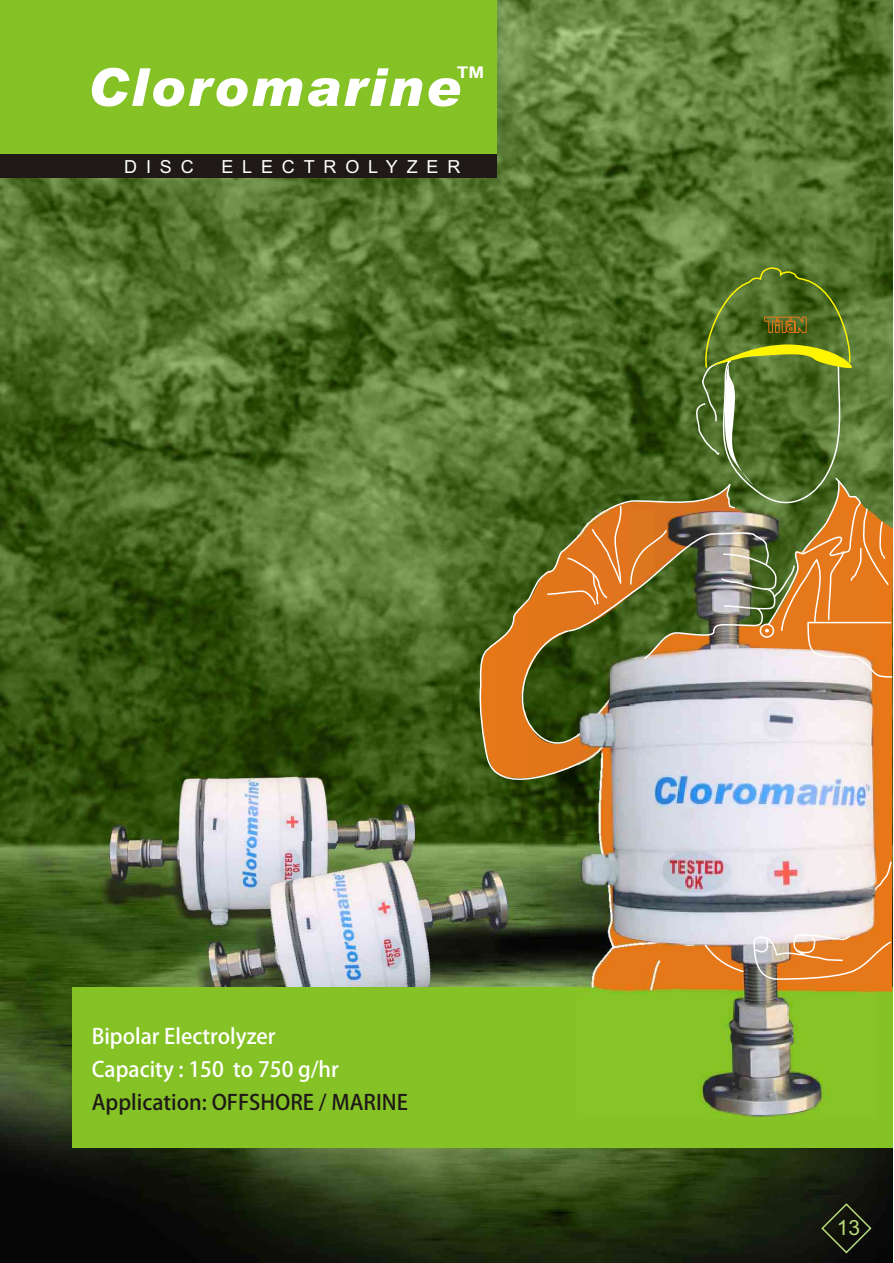
<style>
.page{position:relative;width:894px;height:1263px;background:#fff}
.page>*{position:absolute;margin:0;border:0;box-sizing:border-box;transform-origin:0 0}
.t1{font:italic 900 52.5px "Arial";letter-spacing:.045em;color:#fff}
.t2{font:21px/32.8px "Adobe Heiti Std";color:#fff}
.t3{font:21px "Adobe Heiti Std";color:#1f1a17}
.t4{font:21px "Arial";color:#b8db7d}
.t5{font:18px "Arial";letter-spacing:.49em;color:#fff}
.t6{font:700 16.2px "Arial";color:#fff;scale:1.17 1}
</style>
<div class="page">
<img style="left:0;top:0;width:893px;height:1263px">
<img style="left:100px;top:852px;width:75px;height:77px">
<img style="left:109px;top:776px;width:306px;height:151px">
<img style="left:175px;top:892px;width:22px;height:95px">
<img style="left:197px;top:842px;width:308px;height:145px">
<div style="left:72px;top:987px;width:821px;height:161px;background:#85c226"></div>
<div style="left:0;top:0;width:496px;height:156px;background:#85c226"></div>
<div style="left:0;top:154px;width:496px;height:23px;background:#1f1a17"></div>
<svg style="left:477px;top:482px;width:28px;height:316px;background:#776c21"></svg>
<img style="left:586px;top:992px;width:290px;height:126px">
<svg style="left:820px;top:1202px;width:53px;height:53px;background:#1b1f13"></svg>
<img style="left:505px;top:267px;width:388px;height:725px">
<p class="t6" style="left:457px;top:66px;width:25px">TM</p>
<h1 class="t1" style="left:87px;top:68px;width:375px">Cloromarine</h1>
<p class="t5" style="left:124px;top:160px;width:71px">DISC</p>
<p class="t5" style="left:221px;top:160px;width:241px">ELECTROLYZER</p>
<p class="t2" style="left:92px;top:1020px;width:249px">Bipolar Electrolyzer<br>Capacity : 150 to 750 g/hr</p>
<p class="t3" style="left:92px;top:1091px;width:318px">Application: OFFSHORE / MARINE</p>
<p class="t4" style="left:837px;top:1220px;width:25px">13</p>
</div>
